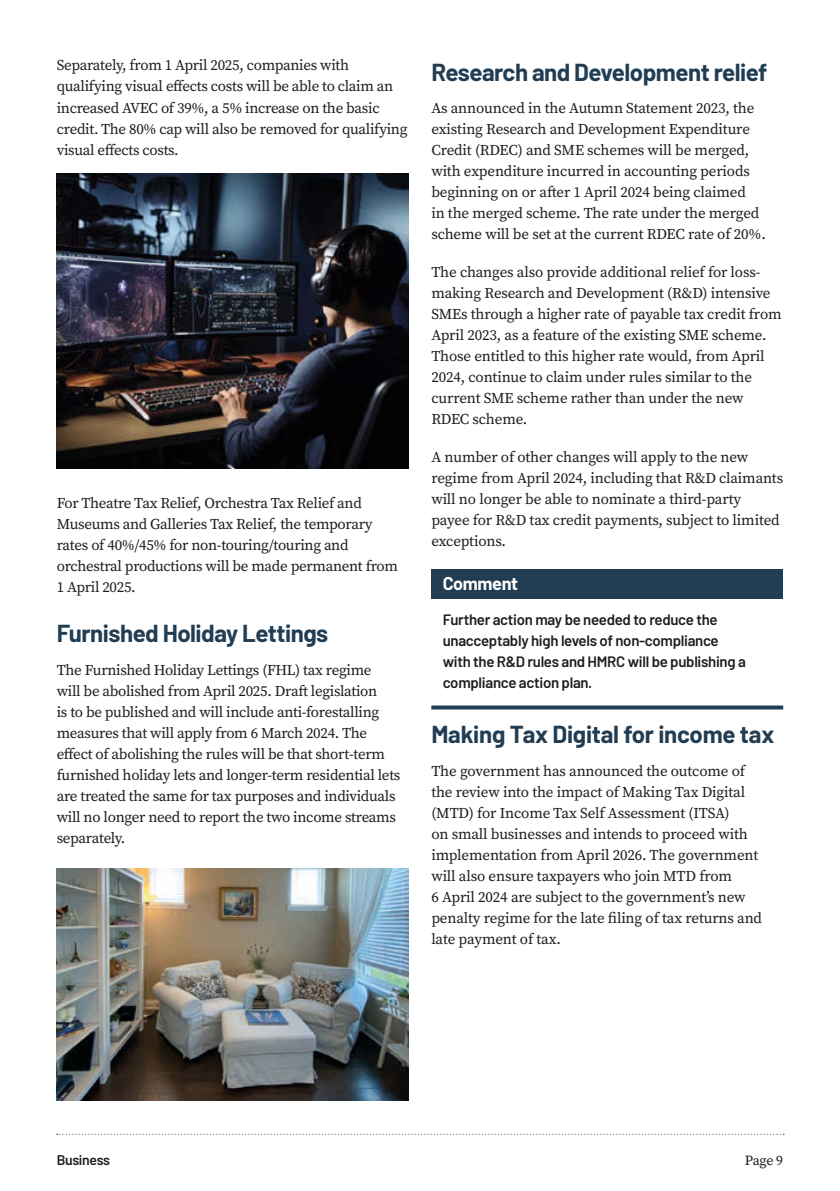
<style>
.page{position:relative;width:840px;height:1191px;background:#fff}
.page>*{position:absolute;margin:0;border:0;box-sizing:border-box;transform-origin:0 0}
.t1{font:700 24px "Barlow";letter-spacing:-.02em;color:#213d53}
.t2{font:700 18px "Barlow";letter-spacing:-.02em;color:#fff}
.t3{font:15px/21px "Source Serif Pro";letter-spacing:-.02em;color:#1d1d1b}
.t4{font:600 15px/21px "Barlow";letter-spacing:-.02em;color:#1d1d1b}
.t5{font:600 14px "Barlow";letter-spacing:-.025em;color:#1d1d1b}
.t6{font:14px "Source Serif Pro";color:#1d1d1b}
</style>
<div class="page">
<svg style="left:57px;top:1133px;width:724px;height:1px"></svg>
<div style="left:431px;top:569px;width:351px;height:29px;background:#213d53"></div>
<svg style="left:431px;top:705px;width:351px;height:4px"></svg>
<img style="left:57px;top:869px;width:351px;height:231px">
<img style="left:57px;top:174px;width:351px;height:295px">
<p class="t3" style="left:57px;top:55px;width:352px">Separately, from 1 April 2025, companies with qualifying visual effects costs will be able to claim an increased AVEC of 39%, a 5% increase on the basic credit. The 80% cap will also be removed for qualifying visual effects costs.</p>
<p class="t3" style="left:57px;top:492px;width:342px">For Theatre Tax Relief, Orchestra Tax Relief and Museums and Galleries Tax Relief, the temporary rates of 40%/45% for non-touring/touring and orchestral productions will be made permanent from 1 April 2025.</p>
<h1 class="t1" style="left:57px;top:616px;width:273px">Furnished Holiday Lettings</h1>
<p class="t3" style="left:57px;top:659px;width:345px">The Furnished Holiday Lettings (FHL) tax regime<br>will be abolished from April 2025. Draft legislation<br>is to be published and will include anti-forestalling measures that will apply from 6 March 2024. The effect of abolishing the rules will be that short-term furnished holiday lets and longer-term residential lets are treated the same for tax purposes and individuals will no longer need to report the two income streams separately.</p>
<h1 class="t1" style="left:431px;top:54px;width:337px">Research and Development relief</h1>
<p class="t3" style="left:431px;top:98px;width:336px">As announced in the Autumn Statement 2023, the existing Research and Development Expenditure Credit (RDEC) and SME schemes will be merged, with expenditure incurred in accounting periods beginning on or after 1 April 2024 being claimed<br>in the merged scheme. The rate under the merged scheme will be set at the current RDEC rate of 20%.</p>
<p class="t3" style="left:431px;top:262px;width:351px">The changes also provide additional relief for loss&shy;making Research and Development (R&amp;D) intensive SMEs through a higher rate of payable tax credit from April 2023, as a feature of the existing SME scheme.<br>Those entitled to this higher rate would, from April 2024, continue to claim under rules similar to the current SME scheme rather than under the new RDEC scheme.</p>
<p class="t3" style="left:431px;top:447px;width:353px">A number of other changes will apply to the new regime from April 2024, including that R&amp;D claimants will no longer be able to nominate a third-party payee for R&amp;D tax credit payments, subject to limited exceptions.</p>
<p class="t2" style="left:442px;top:570px;width:77px">Comment</p>
<p class="t4" style="left:442px;top:607px;width:304px">Further action may be needed to reduce the unacceptably high levels of non-compliance with the R&amp;D rules and HMRC will be publishing a compliance action plan.</p>
<h1 class="t1" style="left:431px;top:717px;width:344px">Making Tax Digital for income tax</h1>
<p class="t3" style="left:431px;top:760px;width:332px">The government has announced the outcome of the review into the impact of Making Tax Digital (MTD) for Income Tax Self Assessment (ITSA)<br>on small businesses and intends to proceed with implementation from April 2026. The government will also ensure taxpayers who join MTD from<br>6 April 2024 are subject to the government’s new penalty regime for the late filing of tax returns and late payment of tax.</p>
<p class="t5" style="left:57px;top:1149px;width:55px">Business</p>
<p class="t6" style="left:744px;top:1150px;width:40px">Page 9</p>
</div>
